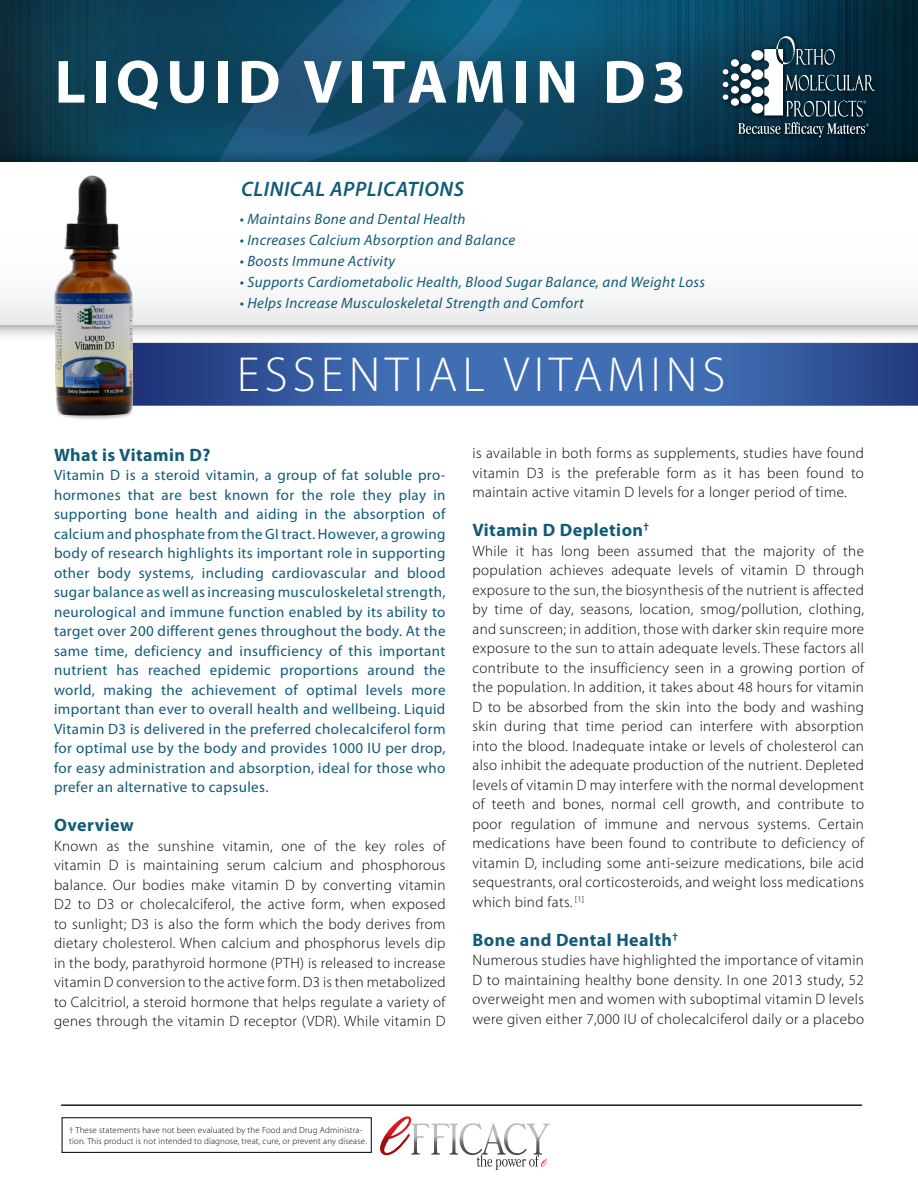
<style>
.page{position:relative;width:918px;height:1188px;background:#fff}
.page>*{position:absolute;margin:0;border:0;box-sizing:border-box;transform-origin:0 0}
.t1{font:700 61.5px "Myriad Pro";letter-spacing:.1em;color:#fff}
.t2{font:300 49.5px "Myriad Pro";letter-spacing:.1em;color:#fff}
.t3{font:39px "Myriad Pro";letter-spacing:.1em;color:#fff}
.t4{font:italic 600 21px "Myriad Pro";letter-spacing:.025em;color:#115b77}
.t5{font:700 18px "Myriad Pro";letter-spacing:.025em;color:#115b77}
.t6{font:300 15px/19.5px "Myriad Pro";letter-spacing:.025em;color:#000;text-align:justify}
.t7{font:15px/19.5px "Myriad Pro";letter-spacing:.025em;color:#115b77;text-align:justify}
.t8{font:italic 15px "Myriad Pro";letter-spacing:.025em;color:#115b77}
.t9{font:10.95px "Arial Narrow";color:#000}
.t10{font:300 8.85px/10.6px "Myriad Pro";letter-spacing:.02em;color:#000}
</style>
<div class="page">
<img style="left:0;top:0;width:918px;height:139px">
<img style="left:0;top:139px;width:918px;height:197px">
<div style="left:0;top:162px;width:918px;height:163px;background:#fff"></div>
<svg style="left:380px;top:1116px;width:170px;height:54px"></svg>
<hr style="left:62px;top:1104px;width:800px;height:2px;background:#231f20">
<img style="left:141px;top:303px;width:777px;height:103px">
<img style="left:717px;top:31px;width:166px;height:115px">
<div style="left:731px;top:59px;width:8px;height:8px;background:#fff;border-radius:50%"></div>
<div style="left:731px;top:73px;width:8px;height:8px;background:#fff;border-radius:50%"></div>
<div style="left:731px;top:86px;width:8px;height:8px;background:#fff;border-radius:50%"></div>
<div style="left:731px;top:98px;width:8px;height:8px;background:#fff;border-radius:50%"></div>
<svg style="left:723px;top:69px;width:5px;height:6px"></svg>
<svg style="left:723px;top:82px;width:5px;height:5px"></svg>
<svg style="left:723px;top:94px;width:5px;height:6px"></svg>
<svg style="left:738px;top:36px;width:137px;height:101px;background:#3b5663"></svg>
<img style="left:46px;top:175px;width:95px;height:245px">
<div style="left:62px;top:1117px;width:310px;height:36px;border:1px solid #000"></div>
<h1 class="t1" style="left:55px;top:42px;width:633px">LIQUID VITAMIN D3</h1>
<h3 class="t4" style="left:241px;top:176px;width:224px">CLINICAL APPLICATIONS</h3>
<p class="t8" style="left:240px;top:210px;width:227px">• Maintains Bone and Dental Health</p>
<p class="t8" style="left:240px;top:231px;width:277px">• Increases Calcium Absorption and Balance</p>
<p class="t8" style="left:240px;top:252px;width:157px">• Boosts Immune Activity</p>
<p class="t8" style="left:240px;top:273px;width:467px">• Supports Cardiometabolic Health, Blood Sugar Balance, and Weight Loss</p>
<p class="t8" style="left:240px;top:294px;width:346px">• Helps Increase Musculoskeletal Strength and Comfort</p>
<h2 class="t2" style="left:237px;top:345px;width:490px">ESSENTIAL VITAMINS</h2>
<h3 class="t3" style="left:274px;top:375px;width:520px">CARDIOVASCULAR HEALTH</h3>
<p class="t5" style="left:54px;top:443px;width:158px">What is Vitamin D?</p>
<p class="t7" style="left:54px;top:465px;width:393px">Vitamin D is a steroid vitamin, a group of fat soluble pro&shy;hormones that are best known for the role they play in supporting bone health and aiding in the absorption of calcium and phosphate from the GI tract. However, a growing body of research highlights its important role in supporting other body systems, including cardiovascular and blood sugar balance as well as increasing musculoskeletal strength, neurological and immune function enabled by its ability to target over 200 different genes throughout the body. At the same time, deficiency and insufficiency of this important nutrient has reached epidemic proportions around the world, making the achievement of optimal levels more important than ever to overall health and wellbeing. Liquid Vitamin D3 is delivered in the preferred cholecalciferol form for optimal use by the body and provides 1000 IU per drop, for easy administration and absorption, ideal for those who prefer an alternative to capsules.</p>
<p class="t5" style="left:54px;top:813px;width:81px">Overview</p>
<p class="t6" style="left:54px;top:836px;width:393px">Known as the sunshine vitamin, one of the key roles of vitamin D is maintaining serum calcium and phosphorous balance. Our bodies make vitamin D by converting vitamin D2 to D3 or cholecalciferol, the active form, when exposed to sunlight; D3 is also the form which the body derives from dietary cholesterol. When calcium and phosphorus levels dip in the body, parathyroid hormone (PTH) is released to increase vitamin D conversion to the active form. D3 is then metabolized to Calcitriol, a steroid hormone that helps regulate a variety of genes through the vitamin D receptor (VDR). While vitamin D</p>
<p class="t9" style="left:544px;top:441px;width:317px">† This statement has not been evaluated by the Food and Drug Administration.</p>
<p class="t6" style="left:472px;top:443px;width:393px">is available in both forms as supplements, studies have found vitamin D3 is the preferable form as it has been found to maintain active vitamin D levels for a longer period of time.</p>
<p class="t5" style="left:472px;top:519px;width:178px">Vitamin D Depletion<sup>†</sup></p>
<p class="t6" style="left:472px;top:541px;width:393px">While it has long been assumed that the majority of the population achieves adequate levels of vitamin D through exposure to the sun, the biosynthesis of the nutrient is affected by time of day, seasons, location, smog/pollution, clothing, and sunscreen; in addition, those with darker skin require more exposure to the sun to attain adequate levels. These factors all contribute to the insufficiency seen in a growing portion of the population. In addition, it takes about 48 hours for vitamin D to be absorbed from the skin into the body and washing skin during that time period can interfere with absorption into the blood. Inadequate intake or levels of cholesterol can also inhibit the adequate production of the nutrient. Depleted levels of vitamin D may interfere with the normal development of teeth and bones, normal cell growth, and contribute to poor regulation of immune and nervous systems. Certain medications have been found to contribute to deficiency of vitamin D, including some anti-seizure medications, bile acid sequestrants, oral corticosteroids, and weight loss medications which bind fats. <sup>[1]</sup></p>
<p class="t5" style="left:472px;top:928px;width:207px">Bone and Dental Health<sup>†</sup></p>
<p class="t6" style="left:472px;top:950px;width:393px">Numerous studies have highlighted the importance of vitamin D to maintaining healthy bone density. In one 2013 study, 52 overweight men and women with suboptimal vitamin D levels were given either 7,000 IU of cholecalciferol daily or a placebo</p>
<p class="t10" style="left:69px;top:1125px;width:299px">† These statements have not been evaluated by the Food and Drug Administra&shy;tion. This product is not intended to diagnose, treat, cure, or prevent any disease.</p>
</div>
